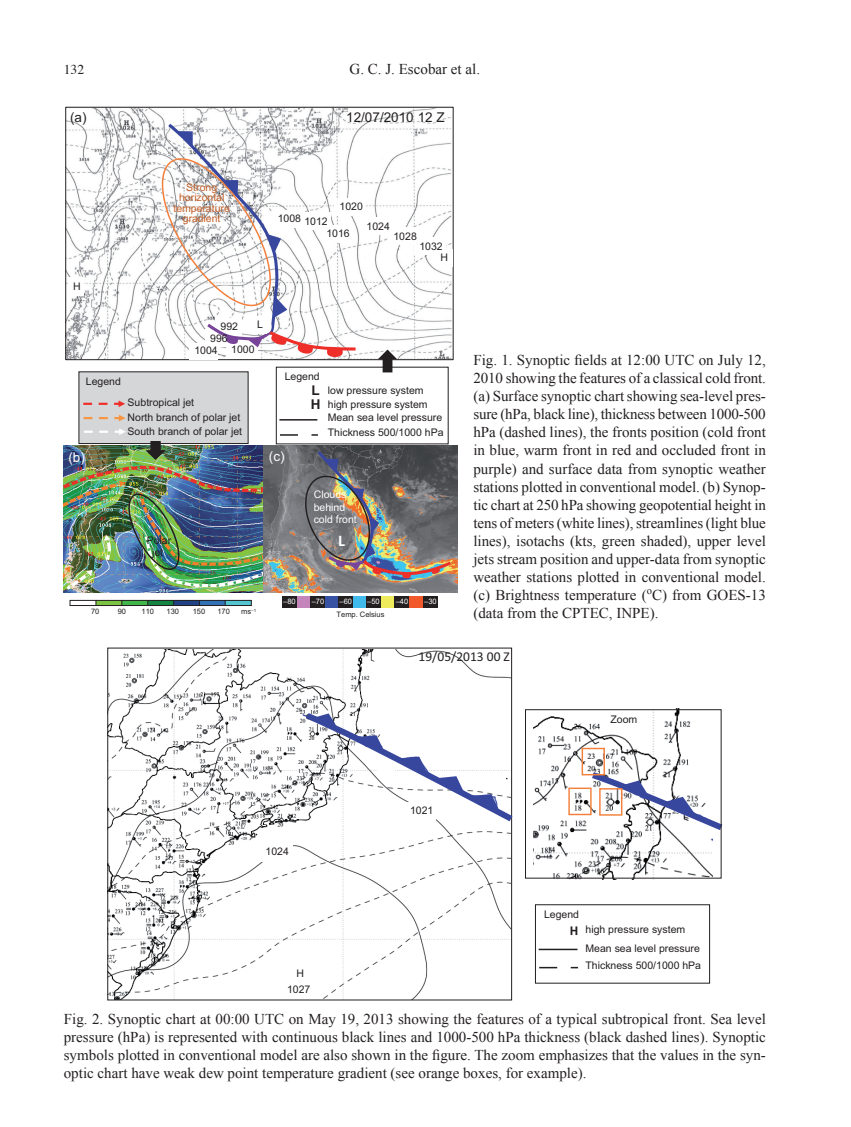
<style>
.page{position:relative;width:851px;height:1127px;background:#fff}
.page>*{position:absolute;margin:0;border:0;box-sizing:border-box;transform-origin:0 0}
.t1{font:700 16.05px "Calibri";color:#fff}
.PieFig{font:15px/18px "Times New Roman";color:#231f20;text-align:justify}
.t2{font:13.5px "Arial";color:#231f20}
.t3{font:13.5px "Calibri";color:#231f20}
.t4{font:13.5px "Arial";color:#fff}
.t5{font:13.5px "Times";color:#231f20}
.t6{font:700 13.5px "Arial";color:#231f20}
.t7{font:700 13.5px "Calibri";color:#231f20}
.t8{font:10.5px/14.1px "Arial";color:#231f20}
.t9{font:10.5px/10.5px "Arial";color:#c46028;text-align:center}
.t10{font:10.5px/12.6px "Arial";color:#fff}
.t11{font:7.5px "Arial";color:#231f20}
.t12{font:7.5px "Arial";color:#fff}
</style>
<div class="page">
<div style="left:78px;top:371px;width:170px;height:73px;background:#d5d6d8;border:1px solid #231f20"></div>
<img style="left:64px;top:446px;width:393px;height:146px">
<img style="left:67px;top:109px;width:384px;height:249px">
<div style="left:65px;top:107px;width:388px;height:253px;border:1px solid #231f20"></div>
<svg style="left:83px;top:400px;width:42px;height:7px"></svg>
<svg style="left:84px;top:415px;width:41px;height:6px"></svg>
<svg style="left:84px;top:428px;width:42px;height:7px"></svg>
<hr style="left:279px;top:419px;width:38px;height:2px;background:#231f20">
<svg style="left:280px;top:434px;width:38px;height:2px"></svg>
<svg style="left:146px;top:441px;width:19px;height:19px"></svg>
<div style="left:226px;top:341px;width:31px;height:18px;background:#fff"></div>
<div style="left:334px;top:198px;width:32px;height:17px;background:#fff"></div>
<div style="left:361px;top:217px;width:32px;height:18px;background:#fff"></div>
<div style="left:388px;top:227px;width:31px;height:18px;background:#fff"></div>
<div style="left:189px;top:343px;width:29px;height:16px;background:#fff"></div>
<svg style="left:377px;top:350px;width:20px;height:22px"></svg>
<svg style="left:155px;top:121px;width:203px;height:236px"></svg>
<div style="left:435px;top:249px;width:17px;height:18px;background:#fff"></div>
<div style="left:414px;top:237px;width:31px;height:18px;background:#fff"></div>
<div style="left:69px;top:277px;width:14px;height:18px;background:#fff"></div>
<svg style="left:69px;top:600px;width:183px;height:6px"></svg>
<div style="left:296px;top:596px;width:14px;height:11px;background:#c385ba"></div>
<div style="left:282px;top:596px;width:14px;height:11px;background:#231f20"></div>
<div style="left:324px;top:596px;width:15px;height:11px;background:#3752a3"></div>
<div style="left:310px;top:596px;width:14px;height:11px;background:#231f20"></div>
<div style="left:353px;top:596px;width:14px;height:11px;background:#3fbaeb"></div>
<div style="left:338px;top:596px;width:15px;height:11px;background:#231f20"></div>
<div style="left:381px;top:596px;width:14px;height:11px;background:#eeeb5c"></div>
<div style="left:367px;top:596px;width:14px;height:11px;background:#231f20"></div>
<div style="left:409px;top:596px;width:14px;height:11px;background:#f1582a"></div>
<div style="left:395px;top:596px;width:14px;height:11px;background:#231f20"></div>
<div style="left:423px;top:596px;width:14px;height:11px;background:#231f20"></div>
<img style="left:126px;top:489px;width:56px;height:86px">
<img style="left:304px;top:449px;width:150px;height:129px">
<img style="left:109px;top:650px;width:401px;height:348px">
<div style="left:281px;top:962px;width:39px;height:38px;background:#fff"></div>
<div style="left:254px;top:840px;width:39px;height:22px;background:#fff"></div>
<hr style="left:538px;top:949px;width:39px;height:1px;background:#231f20">
<svg style="left:539px;top:967px;width:39px;height:1px"></svg>
<div style="left:535px;top:904px;width:174px;height:79px;border:1px solid #231f20"></div>
<img style="left:533px;top:711px;width:179px;height:168px">
<div style="left:525px;top:709px;width:196px;height:169px;border:1px solid #231f20"></div>
<svg style="left:567px;top:747px;width:155px;height:88px"></svg>
<svg style="left:299px;top:708px;width:214px;height:119px"></svg>
<p class="t5" style="left:64px;top:57px;width:22px">132</p>
<p class="PieFig" style="left:349px;top:60px;width:132px">G. C. J. Escobar et al.</p>
<p class="t2" style="left:70px;top:109px;width:18px">(a)</p>
<p class="t2" style="left:346px;top:108px;width:100px">12/07/2010 12 Z</p>
<p class="t8" style="left:73px;top:279px;width:9px">H</p>
<p class="t8" style="left:86px;top:374px;width:37px">Legend</p>
<p class="t9" style="left:174px;top:182px;width:58px">Strong horizontal temperature gradient</p>
<p class="t8" style="left:257px;top:317px;width:7px">L</p>
<p class="t8" style="left:220px;top:319px;width:19px">992</p>
<p class="t8" style="left:210px;top:331px;width:19px">996</p>
<p class="t8" style="left:231px;top:343px;width:25px">1000</p>
<p class="t8" style="left:194px;top:344px;width:25px">1004</p>
<p class="t8" style="left:128px;top:395px;width:68px">Subtropical jet</p>
<p class="t8" style="left:128px;top:411px;width:116px;line-height:13.4px">North branch of polar jet<br>South branch of polar jet</p>
<p class="t8" style="left:339px;top:199px;width:25px">1020</p>
<p class="t8" style="left:326px;top:213px;width:25px;text-indent:-49px">1008 1012<br>1016</p>
<p class="t8" style="left:366px;top:219px;width:25px">1024</p>
<p class="t8" style="left:393px;top:229px;width:25px">1028</p>
<p class="t8" style="left:419px;top:239px;width:25px">1032</p>
<p class="t8" style="left:440px;top:251px;width:9px">H</p>
<p class="t8" style="left:285px;top:370px;width:37px">Legend</p>
<p class="t6" style="left:311px;top:381px;width:10px">L</p>
<p class="t6" style="left:310px;top:395px;width:11px">H</p>
<p class="t8" style="left:328px;top:383px;width:117px">low pressure system high pressure system<br>Mean sea level pressure<br>Thickness 500/1000 hPa</p>
<p class="t4" style="left:68px;top:448px;width:18px">(b)</p>
<p class="t4" style="left:269px;top:447px;width:17px">(c)</p>
<p class="t8" style="left:147px;top:534px;width:26px;line-height:12.6px;text-align:center">Polar jet</p>
<p class="t10" style="left:314px;top:488px;width:44px">Clouds behind cold front</p>
<p class="t1" style="left:338px;top:530px;width:8px">L</p>
<p class="t11" style="left:91px;top:606px;width:10px">70</p>
<p class="t11" style="left:118px;top:606px;width:10px">90</p>
<p class="t11" style="left:142px;top:606px;width:14px">110</p>
<p class="t11" style="left:166px;top:606px;width:14px">130</p>
<p class="t11" style="left:193px;top:606px;width:14px">150</p>
<p class="t11" style="left:217px;top:606px;width:14px">170</p>
<p class="t11" style="left:241px;top:606px;width:16px">ms<sup>–1</sup></p>
<p class="t12" style="left:283px;top:597px;width:14px">–80</p>
<p class="t12" style="left:311px;top:597px;width:14px">–70</p>
<p class="t12" style="left:339px;top:597px;width:14px">–60</p>
<p class="t12" style="left:367px;top:597px;width:14px">–50</p>
<p class="t12" style="left:395px;top:597px;width:14px">–40</p>
<p class="t12" style="left:424px;top:597px;width:14px">–30</p>
<p class="t11" style="left:336px;top:609px;width:49px">Temp. Celsius</p>
<p class="PieFig" style="left:473px;top:351px;width:294px">Fig. 1. Synoptic fields at 12:00 UTC on July 12, 2010 showing the features of a classical cold front. (a) Surface synoptic chart showing sea-level pres&shy;sure (hPa, black line), thickness between 1000-500 hPa (dashed lines), the fronts position (cold front in blue, warm front in red and occluded front in purple) and surface data from synoptic weather stations plotted in conventional model. (b) Synop&shy;tic chart at 250 hPa showing geopotential height in tens of meters (white lines), streamlines (light blue lines), isotachs (kts, green shaded), upper level jets stream position and upper-data from synoptic weather stations plotted in conventional model. (c) Brightness temperature (<sup>o</sup>C) from GOES-13 (data from the CPTEC, INPE).</p>
<p class="t8" style="left:265px;top:844px;width:25px">1024</p>
<p class="t8" style="left:287px;top:965px;width:25px;line-height:16.2px;text-align:center">H<br>1027</p>
<p class="t3" style="left:418px;top:648px;width:93px">19/05/2013 00 Z</p>
<p class="t8" style="left:410px;top:803px;width:25px">1021</p>
<p class="t8" style="left:610px;top:712px;width:28px">Zoom</p>
<p class="t8" style="left:544px;top:907px;width:37px">Legend</p>
<p class="t7" style="left:569px;top:921px;width:10px">H</p>
<p class="t8" style="left:585px;top:920px;width:116px;line-height:18.9px">high pressure system<br>Mean sea level pressure</p>
<p class="t8" style="left:585px;top:959px;width:117px">Thickness 500/1000 hPa</p>
<p class="PieFig" style="left:64px;top:1009px;width:703px">Fig. 2. Synoptic chart at 00:00 UTC on May 19, 2013 showing the features of a typical subtropical front. Sea level pressure (hPa) is represented with continuous black lines and 1000-500 hPa thickness (black dashed lines). Synoptic symbols plotted in conventional model are also shown in the figure. The zoom emphasizes that the values in the syn&shy;optic chart have weak dew point temperature gradient (see orange boxes, for example).</p>
</div>
